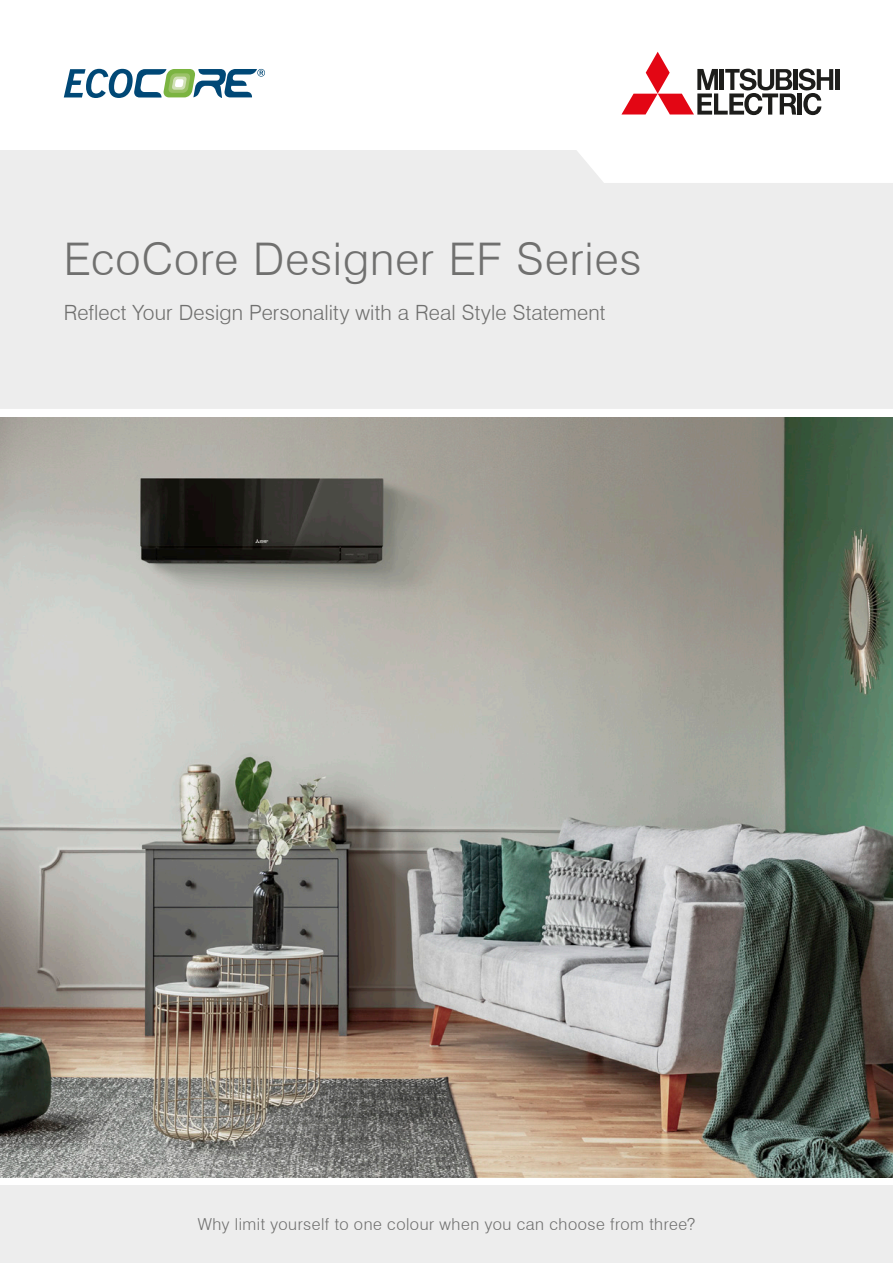
<style>
.page{position:relative;width:893px;height:1263px;background:#fff}
.page>*{position:absolute;margin:0;border:0;box-sizing:border-box;transform-origin:0 0}
.t1{font:300 45px "Swiss 721 BT";letter-spacing:.02em;color:#70706f}
.t2{font:300 21px "Swiss 721 BT";letter-spacing:.005em;color:#70706f}
.t3{font:300 16.5px "Swiss 721 BT";letter-spacing:.03em;color:#70706f}
</style>
<div class="page">
<div style="left:0;top:150px;width:893px;height:259px;background:#ededed"></div>
<div style="left:0;top:1185px;width:893px;height:78px;background:#ededed"></div>
<svg style="left:621px;top:52px;width:212px;height:63px"></svg>
<hr style="left:835px;top:69px;width:4px;height:21px;background:#1d1d1b">
<img style="left:0;top:418px;width:893px;height:760px">
<svg style="left:64px;top:69px;width:201px;height:29px"></svg>
<p class="t1" style="left:64px;top:232px;width:579px">EcoCore Designer EF Series</p>
<p class="t2" style="left:64px;top:300px;width:543px">Reflect Your Design Personality with a Real Style Statement</p>
<p class="t3" style="left:198px;top:1214px;width:499px">Why limit yourself to one colour when you can choose from three?</p>
</div>
